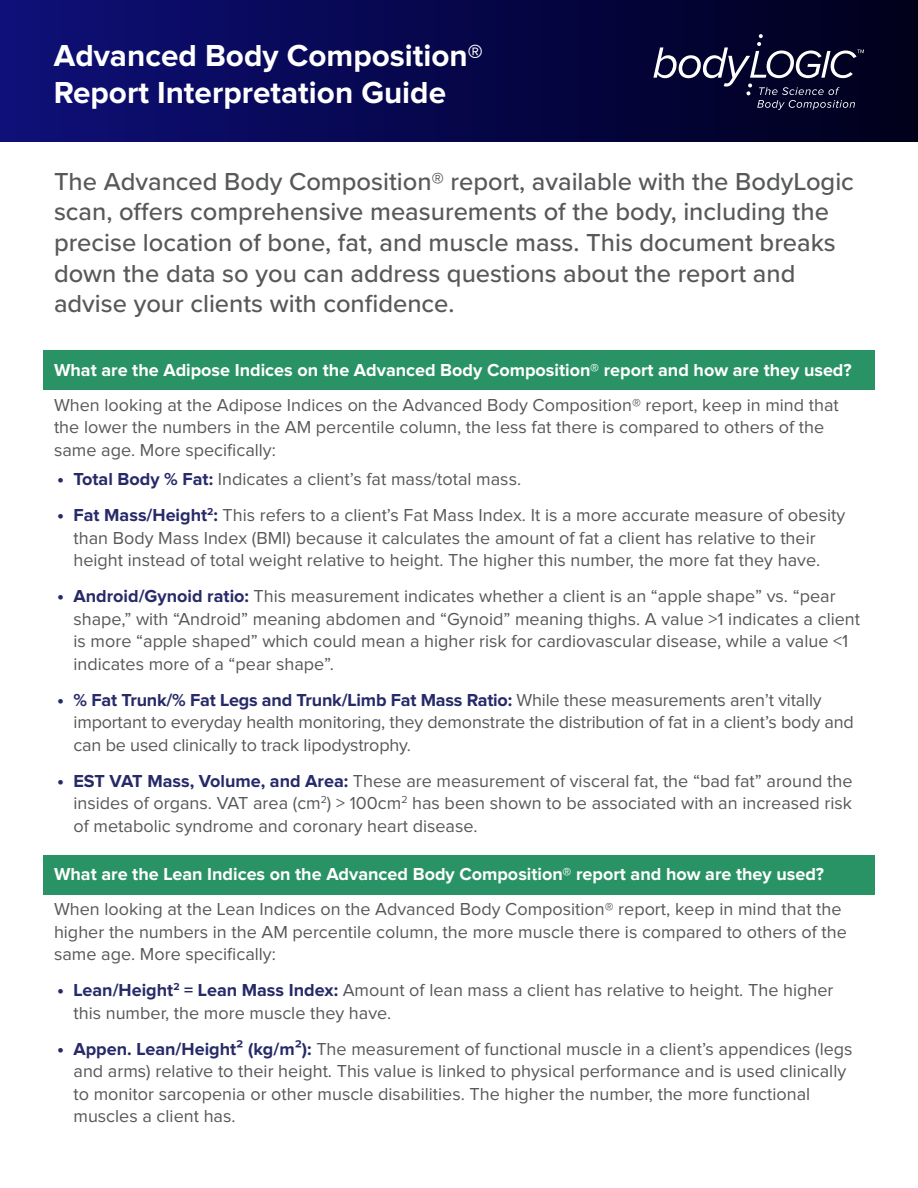
<style>
.page{position:relative;width:918px;height:1188px;background:#fff}
.page>*{position:absolute;margin:0;border:0;box-sizing:border-box;transform-origin:0 0}
.t1{font:700 31.5px/37.5px "Proxima Nova";color:#fff}
.t2{font:500 25.5px/30.6px "Proxima Nova";color:#57585a}
.Intro_text{font:18px/22.5px "Proxima Nova";color:#57585a}
.Main_Question{font:700 18px "Proxima Nova";color:#fff}
.s1{font-weight:700;font-size:19.5px;color:#272a68}
.s2{font-weight:700;color:#272a68}
</style>
<div class="page">
<div style="left:43px;top:351px;width:832px;height:39px;background:#2a9365"></div>
<div style="left:43px;top:855px;width:832px;height:40px;background:#2a9365"></div>
<img style="left:0;top:0;width:918px;height:141px">
<svg style="left:653px;top:34px;width:211px;height:76px;background:#242447"></svg>
<p class="t1" style="left:54px;top:38px;width:431px">Advanced Body Composition®<br>Report Interpretation Guide</p>
<p class="t2" style="left:54px;top:165px;width:801px">The Advanced Body Composition® report, available with the BodyLogic scan, offers comprehensive measurements of the body, including the precise location of bone, fat, and muscle mass. This document breaks down the data so you can address questions about the report and advise your clients with confidence.</p>
<p class="Main_Question" style="left:54px;top:361px;width:799px">What are the Adipose Indices on the Advanced Body Composition® report and how are they used?</p>
<p class="Intro_text" style="left:54px;top:394px;width:786px">When looking at the Adipose Indices on the Advanced Body Composition® report, keep in mind that the lower the numbers in the AM percentile column, the less fat there is compared to others of the same age. More specifically:</p>
<p class="Intro_text" style="left:57px;top:469px;width:466px"><span class="s1">•</span> <span class="s2">Total Body % Fat:</span> Indicates a client’s fat mass/total mass.</p>
<p class="Intro_text" style="left:74px;top:505px;width:773px;text-indent:-16px"><span class="s1">•</span> <span class="s2">Fat Mass/Height</span><sup>2</sup><span class="s2">:</span> This refers to a client’s Fat Mass Index. It is a more accurate measure of obesity than Body Mass Index (BMI) because it calculates the amount of fat a client has relative to their height instead of total weight relative to height. The higher this number, the more fat they have.</p>
<p class="Intro_text" style="left:74px;top:586px;width:788px;text-indent:-16px"><span class="s1">•</span> <span class="s2">Android/Gynoid ratio:</span> This measurement indicates whether a client is an “apple shape” vs. “pear shape,” with “Android” meaning abdomen and “Gynoid” meaning thighs. A value &gt;1 indicates a client is more “apple shaped” which could mean a higher risk for cardiovascular disease, while a value &lt;1 indicates more of a “pear shape”.</p>
<p class="Intro_text" style="left:74px;top:689px;width:782px;text-indent:-16px"><span class="s1">•</span> <span class="s2">% Fat Trunk/% Fat Legs and Trunk/Limb Fat Mass Ratio:</span> While these measurements aren’t vitally important to everyday health monitoring, they demonstrate the distribution of fat in a client’s body and can be used clinically to track lipodystrophy.</p>
<p class="Intro_text" style="left:74px;top:770px;width:780px;text-align:justify;text-indent:-16px"><span class="s1">•</span> <span class="s2">EST VAT Mass, Volume, and Area:</span> These are measurement of visceral fat, the “bad fat” around the insides of organs. VAT area (cm<sup>2</sup>) &gt; 100cm<sup>2</sup> has been shown to be associated with an increased risk of metabolic syndrome and coronary heart disease.</p>
<p class="Main_Question" style="left:54px;top:866px;width:772px">What are the Lean Indices on the Advanced Body Composition® report and how are they used?</p>
<p class="Intro_text" style="left:54px;top:899px;width:795px">When looking at the Lean Indices on the Advanced Body Composition® report, keep in mind that the higher the numbers in the AM percentile column, the more muscle there is compared to others of the same age. More specifically:</p>
<p class="Intro_text" style="left:74px;top:980px;width:761px;text-indent:-16px"><span class="s1">•</span> <span class="s2">Lean/Height</span><sup>2</sup> <span class="s2">= Lean Mass Index:</span> Amount of lean mass a client has relative to height. The higher this number, the more muscle they have.</p>
<p class="Intro_text" style="left:74px;top:1038px;width:781px;text-indent:-16px"><span class="s1">•</span> <span class="s2">Appen. Lean/Height² (kg/m²):</span> The measurement of functional muscle in a client’s appendices (legs and arms) relative to their height. This value is linked to physical performance and is used clinically to monitor sarcopenia or other muscle disabilities. The higher the number, the more functional muscles a client has.</p>
</div>
